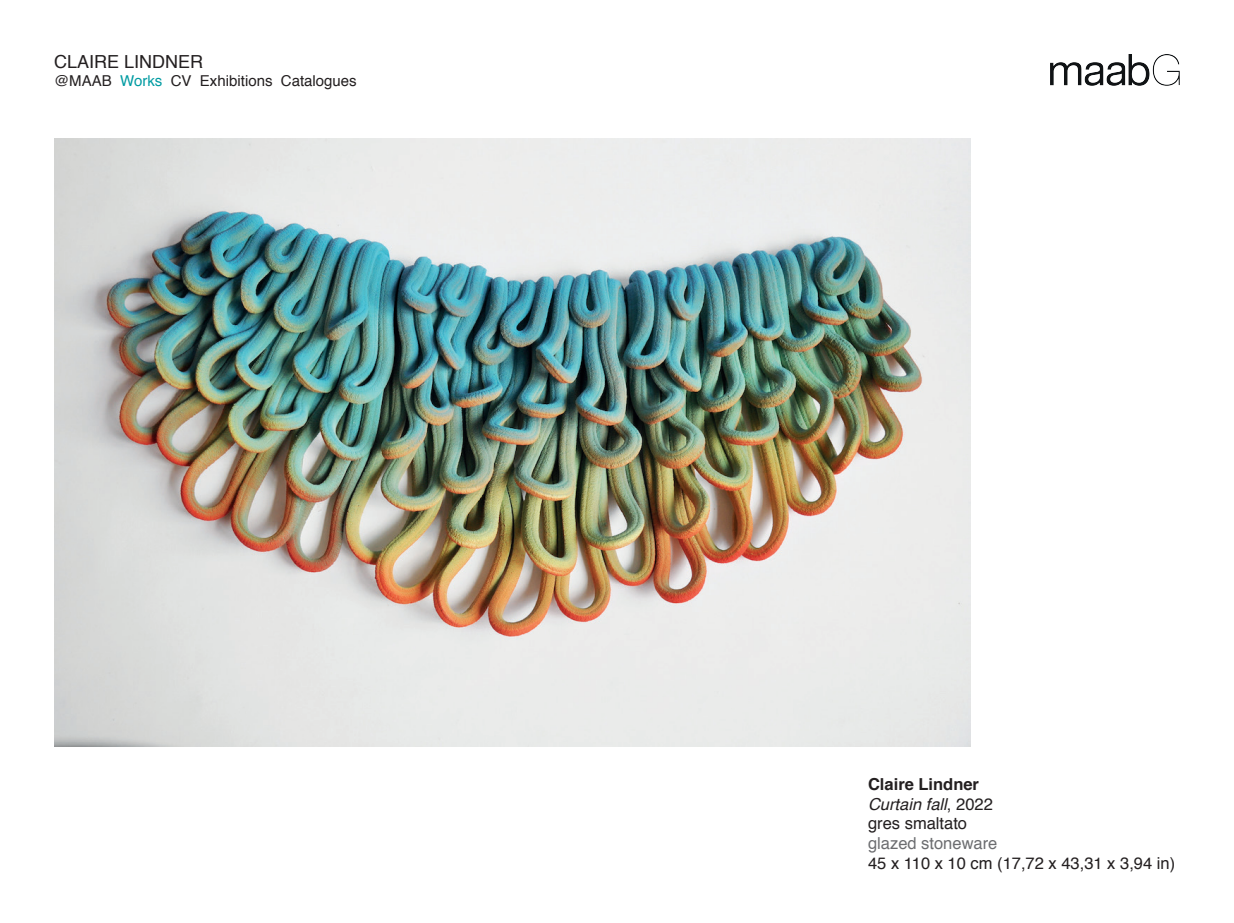
<style>
.page{position:relative;width:1234px;height:923px;background:#fff}
.page>*{position:absolute;margin:0;border:0;box-sizing:border-box;transform-origin:0 0}
.t1{font:18px "Helvetica";color:#231f20}
.t2{font:16.5px/19.8px "Helvetica";color:#231f20}
.t3{font:16.5px "Helvetica";color:#6c6d70}
.t4{font:15px "Helvetica";color:#231f20}
.s1{color:#009ba2}
.s2{font-weight:700}
.s3{font-style:italic}
</style>
<div class="page">
<img style="left:1050px;top:54px;width:129px;height:31px">
<img style="left:54px;top:138px;width:916px;height:608px">
<p class="t1" style="left:54px;top:47px;width:151px">CLAIRE LINDNER</p>
<p class="t4" style="left:54px;top:69px;width:304px">@MAAB <span class="s1">Works</span> CV Exhibitions Catalogues</p>
<p class="t2" style="left:867px;top:774px;width:126px"><span class="s2">Claire Lindner<br></span><span class="s3">Curtain fall</span>, 2022 gres smaltato</p>
<p class="t3" style="left:867px;top:830px;width:131px">glazed stoneware</p>
<p class="t2" style="left:867px;top:853px;width:308px">45 x 110 x 10 cm (17,72 x 43,31 x 3,94 in)</p>
</div>
